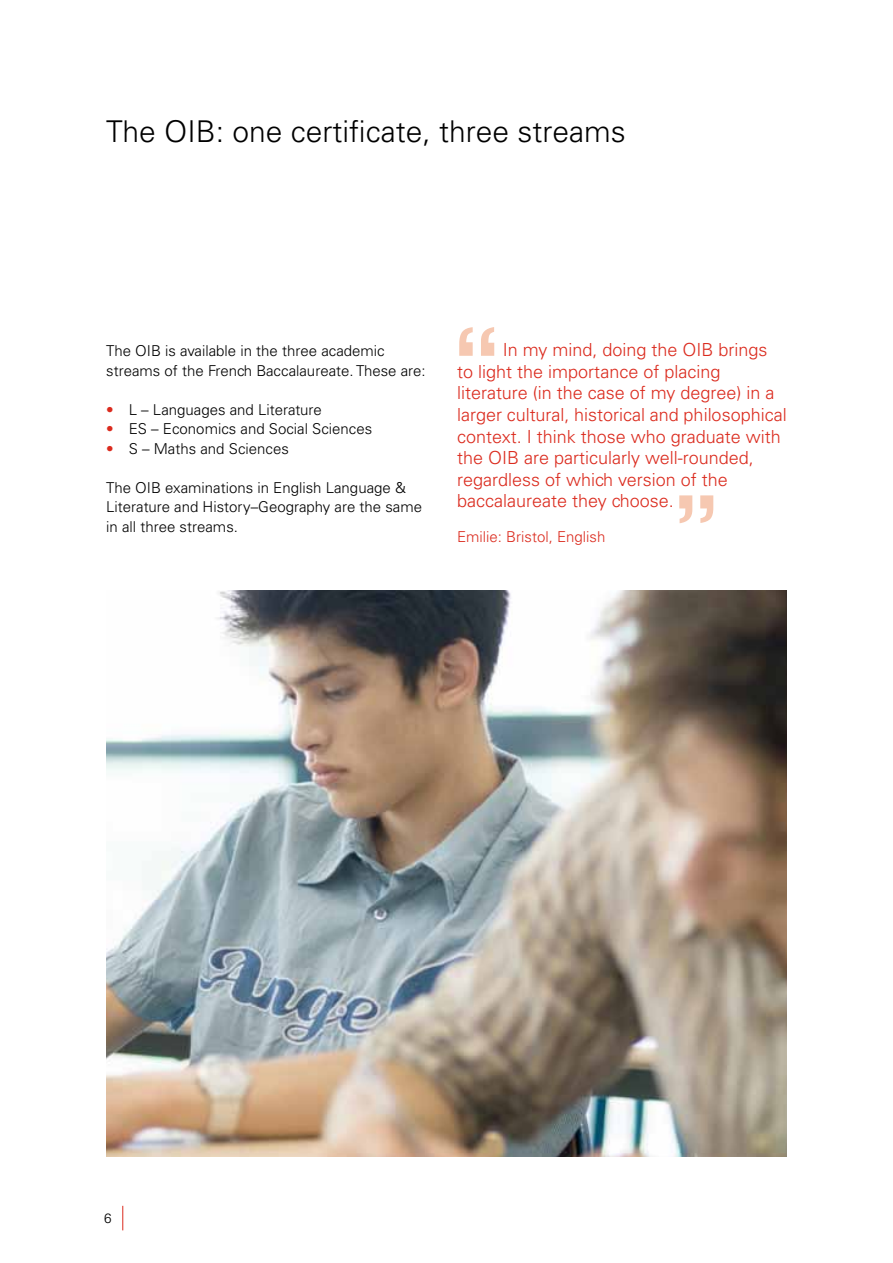
<style>
.page{position:relative;width:893px;height:1263px;background:#fff}
.page>*{position:absolute;margin:0;border:0;box-sizing:border-box;transform-origin:0 0}
.t1{font:300 30px "Univers";color:#000}
.t2{font:300 18px/21.6px "Univers";color:#db2b1e}
.t3{font:300 15px/19.5px "Univers";color:#000}
.t4{font:300 15px "Univers";color:#db2b1e}
.t5{font:300 13.5px "Univers";color:#000}
.s1{color:#db2b1e}
</style>
<div class="page">
<svg style="left:122px;top:1206px;width:1px;height:24px"></svg>
<svg style="left:459px;top:327px;width:35px;height:29px"></svg>
<svg style="left:679px;top:495px;width:34px;height:28px"></svg>
<img style="left:106px;top:590px;width:681px;height:567px">
<h1 class="t1" style="left:106px;top:113px;width:521px">The OIB: one certificate, three streams</h1>
<p class="t3" style="left:106px;top:341px;width:321px">The OIB is available in the three academic streams of the French Baccalaureate. These are:</p>
<p class="t3" style="left:106px;top:400px;width:217px"><span class="s1">•</span> L – Languages and Literature</p>
<p class="t3" style="left:106px;top:419px;width:267px"><span class="s1">•</span> ES – Economics and Social Sciences</p>
<p class="t3" style="left:106px;top:439px;width:184px"><span class="s1">•</span> S – Maths and Sciences</p>
<p class="t3" style="left:106px;top:478px;width:317px">The OIB examinations in English Language &amp;<br>Literature and History–Geography are the same in all three streams.</p>
<p class="t2" style="left:457px;top:339px;width:331px;text-indent:46px">In my mind, doing the OIB brings to light the importance of placing literature (in the case of my degree) in a larger cultural, historical and philosophical context. I think those who graduate with the OIB are particularly well-rounded, regardless of which version of the baccalaureate they choose.</p>
<p class="t4" style="left:457px;top:528px;width:150px">Emilie: Bristol, English</p>
<p class="t5" style="left:104px;top:1210px;width:9px">6</p>
</div>
